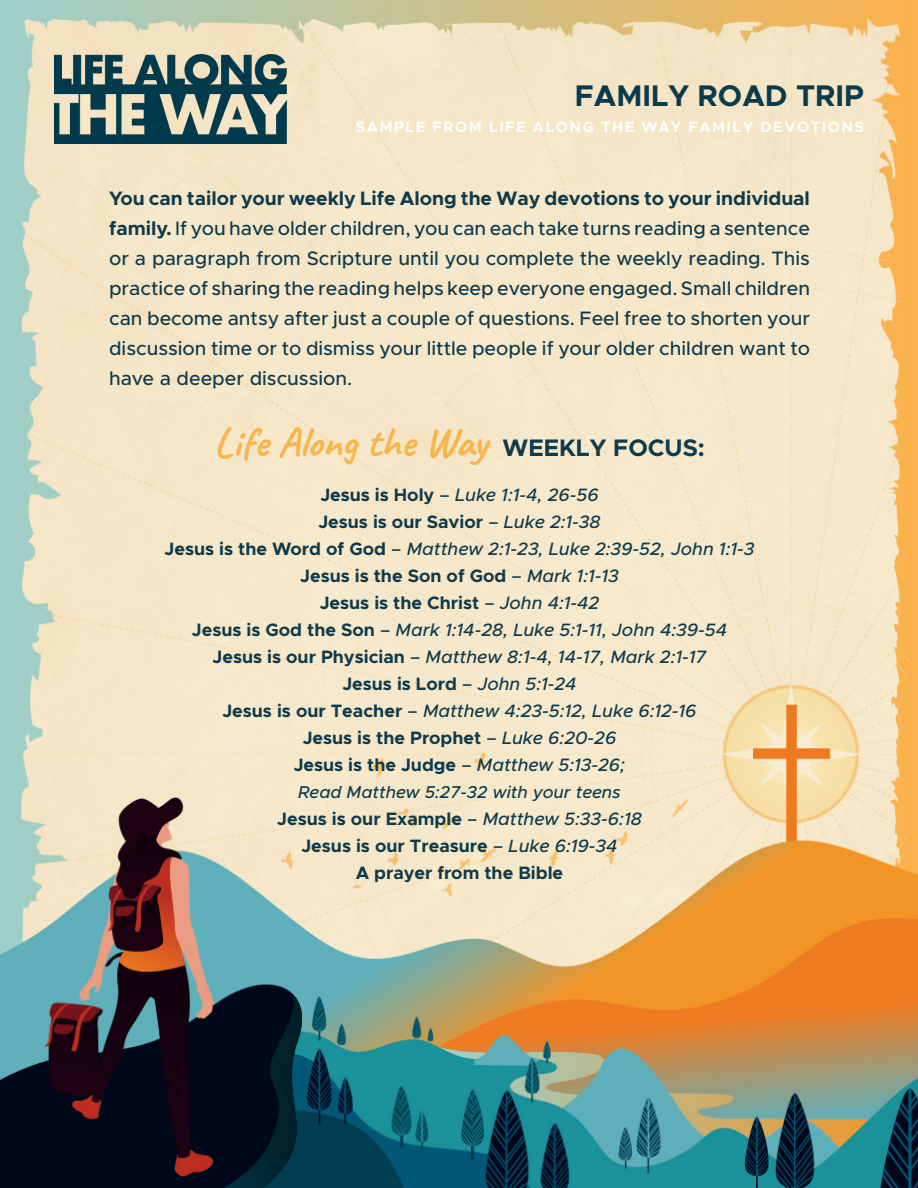
<style>
.page{position:relative;width:918px;height:1188px;background:#fff}
.page>*{position:absolute;margin:0;border:0;box-sizing:border-box;transform-origin:0 0}
.t1{font:700 42px "Caveat";color:#fbb449}
.t2{font:700 30px "Metropolis";color:#093b4d}
.t3{font:500 19.5px/30px "Metropolis";color:#0e3a4c;text-align:justify}
.t4{font:700 18px "Metropolis";color:#0e3a4c}
.t5{font:italic 500 18px "Metropolis";color:#0e3a4c}
.t6{font:italic 500 17.25px "Metropolis";color:#0e3a4c}
.t7{font:700 15px "Metropolis";letter-spacing:.1em;color:#fff}
.s1{font-weight:700}
.s2{font-family:"Metropolis";font-size:24px;color:#0e3a4c}
.s3{font-weight:700;font-style:normal}
.s4{font-style:normal}
.s5{font-weight:500}
.s6{font-weight:500;font-style:italic}
</style>
<div class="page">
<img style="left:0;top:0;width:918px;height:1188px">
<img style="left:54px;top:54px;width:232px;height:90px">
<p class="t2" style="left:575px;top:76px;width:291px">FAMILY ROAD TRIP</p>
<p class="t7" style="left:356px;top:117px;width:510px">SAMPLE FROM LIFE ALONG THE WAY FAMILY DEVOTIONS</p>
<p class="t3" style="left:109px;top:183px;width:703px"><span class="s1">You can tailor your weekly Life Along the Way devotions to your individual family.</span> If you have older children, you can each take turns reading a sentence or a paragraph from Scripture until you complete the weekly reading. This practice of sharing the reading helps keep everyone engaged. Small children can become antsy after just a couple of questions. Feel free to shorten your discussion time or to dismiss your little people if your older children want to have a deeper discussion.</p>
<p class="t1" style="left:214px;top:415px;width:492px">Life Along the Way <span class="s2">WEEKLY FOCUS:</span></p>
<p class="t5" style="left:320px;top:483px;width:280px"><span class="s3">Jesus is Holy</span> <span class="s4">–</span> Luke 1:1-4, 26-56</p>
<p class="t4" style="left:318px;top:510px;width:284px">Jesus is our Savior <span class="s5">–</span> <span class="s6">Luke 2:1-38</span></p>
<p class="t5" style="left:165px;top:537px;width:591px"><span class="s3">Jesus is the Word of God</span> <span class="s4">–</span> Matthew 2:1-23, Luke 2:39-52, John 1:1-3</p>
<p class="t4" style="left:300px;top:564px;width:320px">Jesus is the Son of God <span class="s5">–</span> <span class="s6">Mark 1:1-13</span></p>
<p class="t4" style="left:320px;top:591px;width:281px">Jesus is the Christ <span class="s5">–</span> <span class="s6">John 4:1-42</span></p>
<p class="t5" style="left:192px;top:618px;width:537px"><span class="s3">Jesus is God the Son</span> <span class="s4">–</span> Mark 1:14-28, Luke 5:1-11, John 4:39-54</p>
<p class="t5" style="left:213px;top:645px;width:495px"><span class="s3">Jesus is our Physician</span> <span class="s4">–</span> Matthew 8:1-4, 14-17, Mark 2:1-17</p>
<p class="t4" style="left:342px;top:672px;width:236px">Jesus is Lord <span class="s5">–</span> <span class="s6">John 5:1-24</span></p>
<p class="t5" style="left:222px;top:699px;width:476px"><span class="s3">Jesus is our Teacher</span> <span class="s4">–</span> Matthew 4:23-5:12, Luke 6:12-16</p>
<p class="t4" style="left:303px;top:726px;width:315px">Jesus is the Prophet <span class="s5">–</span> <span class="s6">Luke 6:20-26</span></p>
<p class="t4" style="left:294px;top:753px;width:333px">Jesus is the Judge <span class="s5">–</span> <span class="s6">Matthew 5:13-26;</span></p>
<p class="t6" style="left:298px;top:781px;width:324px">Read Matthew 5:27-32 with your teens</p>
<p class="t4" style="left:277px;top:807px;width:366px">Jesus is our Example <span class="s5">–</span> <span class="s6">Matthew 5:33-6:18</span></p>
<p class="t4" style="left:301px;top:834px;width:318px">Jesus is our Treasure <span class="s5">–</span> <span class="s6">Luke 6:19-34</span></p>
<p class="t4" style="left:356px;top:861px;width:209px">A prayer from the Bible</p>
</div>
